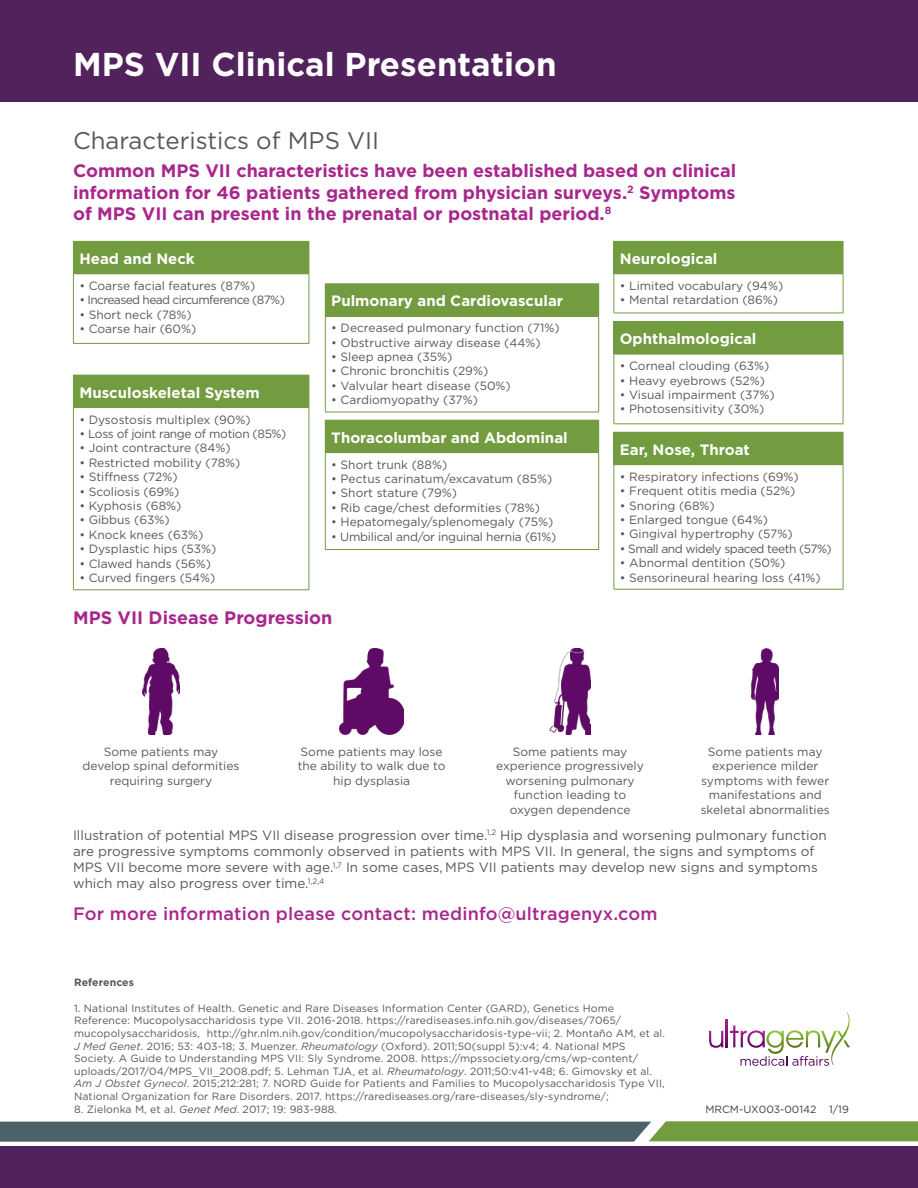
<style>
.page{position:relative;width:918px;height:1188px;background:#fff}
.page>*{position:absolute;margin:0;border:0;box-sizing:border-box;transform-origin:0 0}
.t1{font:700 33px "Gotham";color:#fff}
.t2{font:24px "Gotham";color:#57585a}
.t3{font:700 18px/21.6px "Gotham";color:#a8278c;text-align:justify}
.t4{font:500 18px "Gotham";letter-spacing:.01em;color:#a8278c}
.t5{font:700 15px "Gotham";color:#fff}
.t6{font:13.5px/16.2px "Gotham";color:#57585a}
.t7{font:12px/14.4px "Gotham";color:#57585a;text-align:center}
.t8{font:12px "Gotham";letter-spacing:-.02em;color:#57585a}
.t9{font:12px "Gotham";letter-spacing:-.05em;color:#57585a}
.t10{font:12px "Gotham";letter-spacing:-.04em;color:#57585a}
.t11{font:12px "Gotham";letter-spacing:-.03em;color:#57585a}
.t12{font:10.5px/12.6px "Gotham";letter-spacing:.01em;color:#57585a}
.t13{font:10.5px "Gotham";color:#3e3e3f}
.t14{font:700 10.5px "Gotham";letter-spacing:.01em;color:#57585a}
.s1{font-style:italic}
</style>
<div class="page">
<div style="left:0;top:0;width:918px;height:102px;background:#51225c"></div>
<div style="left:0;top:1147px;width:918px;height:41px;background:#51225c"></div>
<svg style="left:0;top:1121px;width:918px;height:21px;background:#607a66"></svg>
<svg style="left:709px;top:1031px;width:14px;height:17px"></svg>
<svg style="left:726px;top:1019px;width:2px;height:28px"></svg>
<svg style="left:730px;top:1012px;width:120px;height:54px"></svg>
<div style="left:325px;top:284px;width:274px;height:32px;background:#729c3f"></div>
<hr style="left:325px;top:317px;width:1px;height:95px;background:#729c3f">
<hr style="left:598px;top:317px;width:1px;height:95px;background:#729c3f">
<hr style="left:325px;top:412px;width:274px;height:1px;background:#729c3f">
<hr style="left:325px;top:283px;width:274px;height:1px;background:#729c3f">
<hr style="left:325px;top:316px;width:274px;height:1px;background:#729c3f">
<div style="left:73px;top:241px;width:236px;height:33px;background:#729c3f"></div>
<hr style="left:73px;top:274px;width:1px;height:69px;background:#729c3f">
<hr style="left:309px;top:274px;width:1px;height:69px;background:#729c3f">
<hr style="left:73px;top:343px;width:236px;height:1px;background:#729c3f">
<hr style="left:309px;top:242px;width:1px;height:31px;background:#729c3f">
<div style="left:614px;top:241px;width:229px;height:33px;background:#729c3f"></div>
<hr style="left:614px;top:274px;width:1px;height:39px;background:#729c3f">
<hr style="left:843px;top:274px;width:1px;height:39px;background:#729c3f">
<hr style="left:614px;top:313px;width:229px;height:1px;background:#729c3f">
<hr style="left:843px;top:242px;width:1px;height:31px;background:#729c3f">
<div style="left:614px;top:432px;width:229px;height:33px;background:#729c3f"></div>
<hr style="left:614px;top:465px;width:1px;height:124px;background:#729c3f">
<hr style="left:843px;top:465px;width:1px;height:124px;background:#729c3f">
<hr style="left:614px;top:589px;width:229px;height:1px;background:#729c3f">
<hr style="left:843px;top:433px;width:1px;height:31px;background:#729c3f">
<div style="left:325px;top:420px;width:274px;height:33px;background:#729c3f"></div>
<hr style="left:325px;top:453px;width:1px;height:96px;background:#729c3f">
<hr style="left:598px;top:453px;width:1px;height:96px;background:#729c3f">
<hr style="left:325px;top:549px;width:274px;height:1px;background:#729c3f">
<div style="left:73px;top:375px;width:236px;height:33px;background:#729c3f"></div>
<hr style="left:73px;top:408px;width:1px;height:181px;background:#729c3f">
<hr style="left:309px;top:408px;width:1px;height:181px;background:#729c3f">
<hr style="left:73px;top:589px;width:236px;height:1px;background:#729c3f">
<hr style="left:309px;top:376px;width:1px;height:31px;background:#729c3f">
<div style="left:614px;top:322px;width:229px;height:32px;background:#729c3f"></div>
<hr style="left:614px;top:355px;width:1px;height:68px;background:#729c3f">
<hr style="left:843px;top:355px;width:1px;height:68px;background:#729c3f">
<hr style="left:614px;top:423px;width:229px;height:1px;background:#729c3f">
<hr style="left:614px;top:321px;width:229px;height:1px;background:#729c3f">
<hr style="left:843px;top:322px;width:1px;height:32px;background:#729c3f">
<hr style="left:614px;top:354px;width:229px;height:1px;background:#729c3f">
<img style="left:143px;top:648px;width:36px;height:87px">
<img style="left:339px;top:648px;width:65px;height:87px">
<img style="left:550px;top:648px;width:40px;height:87px">
<img style="left:752px;top:648px;width:27px;height:87px">
<p class="t1" style="left:73px;top:45px;width:485px">MPS VII Clinical Presentation</p>
<p class="t2" style="left:73px;top:127px;width:308px">Characteristics of MPS VII</p>
<p class="t3" style="left:73px;top:159px;width:665px">Common MPS VII characteristics have been established based on clinical information for 46 patients gathered from physician surveys.<sup>2</sup> Symptoms of MPS VII can present in the prenatal or postnatal period.<sup>8</sup></p>
<p class="t5" style="left:79px;top:250px;width:117px">Head and Neck</p>
<p class="t7" style="left:79px;top:278px;width:178px">• Coarse facial features (87%)</p>
<p class="t9" style="left:79px;top:293px;width:207px">• Increased head circumference (87%)</p>
<p class="t7" style="left:79px;top:307px;width:114px">• Short neck (78%)</p>
<p class="t7" style="left:79px;top:321px;width:119px">• Coarse hair (60%)</p>
<p class="t5" style="left:79px;top:384px;width:182px">Musculoskeletal System</p>
<p class="t7" style="left:79px;top:412px;width:173px">• Dysostosis multiplex (90%)</p>
<p class="t11" style="left:79px;top:427px;width:209px">• Loss of joint range of motion (85%)</p>
<p class="t7" style="left:79px;top:441px;width:153px">• Joint contracture (84%)</p>
<p class="t7" style="left:79px;top:455px;width:163px">• Restricted mobility (78%)</p>
<p class="t7" style="left:79px;top:470px;width:100px">• Stiffness (72%)</p>
<p class="t7" style="left:79px;top:484px;width:102px">• Scoliosis (69%)</p>
<p class="t7" style="left:79px;top:498px;width:104px">• Kyphosis (68%)</p>
<p class="t7" style="left:79px;top:513px;width:92px">• Gibbus (63%)</p>
<p class="t7" style="left:79px;top:527px;width:125px">• Knock knees (63%)</p>
<p class="t7" style="left:79px;top:542px;width:139px">• Dysplastic hips (53%)</p>
<p class="t7" style="left:79px;top:556px;width:133px">• Clawed hands (56%)</p>
<p class="t7" style="left:79px;top:570px;width:138px">• Curved fingers (54%)</p>
<p class="t5" style="left:331px;top:292px;width:233px">Pulmonary and Cardiovascular</p>
<p class="t7" style="left:331px;top:321px;width:230px">• Decreased pulmonary function (71%)</p>
<p class="t7" style="left:331px;top:335px;width:211px">• Obstructive airway disease (44%)</p>
<p class="t7" style="left:331px;top:349px;width:122px">• Sleep apnea (35%)</p>
<p class="t7" style="left:331px;top:364px;width:158px">• Chronic bronchitis (29%)</p>
<p class="t7" style="left:331px;top:378px;width:181px">• Valvular heart disease (50%)</p>
<p class="t7" style="left:331px;top:393px;width:148px">• Cardiomyopathy (37%)</p>
<p class="t5" style="left:331px;top:429px;width:238px">Thoracolumbar and Abdominal</p>
<p class="t7" style="left:331px;top:457px;width:117px">• Short trunk (88%)</p>
<p class="t7" style="left:331px;top:471px;width:222px">• Pectus carinatum/excavatum (85%)</p>
<p class="t7" style="left:331px;top:486px;width:127px">• Short stature (79%)</p>
<p class="t7" style="left:331px;top:500px;width:210px">• Rib cage/chest deformities (78%)</p>
<p class="t7" style="left:331px;top:515px;width:223px">• Hepatomegaly/splenomegaly (75%)</p>
<p class="t8" style="left:331px;top:530px;width:227px">• Umbilical and/or inguinal hernia (61%)</p>
<p class="t3" style="left:73px;top:607px;width:261px">MPS VII Disease Progression</p>
<p class="t5" style="left:620px;top:250px;width:99px">Neurological</p>
<p class="t7" style="left:620px;top:278px;width:165px">• Limited vocabulary (94%)</p>
<p class="t7" style="left:620px;top:293px;width:160px">• Mental retardation (86%)</p>
<p class="t5" style="left:620px;top:330px;width:138px">Ophthalmological</p>
<p class="t7" style="left:620px;top:359px;width:151px">• Corneal clouding (63%)</p>
<p class="t7" style="left:620px;top:373px;width:147px">• Heavy eyebrows (52%)</p>
<p class="t7" style="left:620px;top:387px;width:156px">• Visual impairment (37%)</p>
<p class="t7" style="left:620px;top:402px;width:146px">• Photosensitivity (30%)</p>
<p class="t5" style="left:620px;top:441px;width:131px">Ear, Nose, Throat</p>
<p class="t7" style="left:620px;top:469px;width:180px">• Respiratory infections (69%)</p>
<p class="t7" style="left:620px;top:483px;width:177px">• Frequent otitis media (52%)</p>
<p class="t7" style="left:620px;top:498px;width:96px">• Snoring (68%)</p>
<p class="t7" style="left:620px;top:512px;width:150px">• Enlarged tongue (64%)</p>
<p class="t7" style="left:620px;top:527px;width:174px">• Gingival hypertrophy (57%)</p>
<p class="t10" style="left:620px;top:542px;width:213px">• Small and widely spaced teeth (57%)</p>
<p class="t7" style="left:620px;top:555px;width:167px">• Abnormal dentition (50%)</p>
<p class="t7" style="left:620px;top:570px;width:202px">• Sensorineural hearing loss (41%)</p>
<p class="t7" style="left:83px;top:744px;width:158px">Some patients may develop spinal deformities requiring surgery</p>
<p class="t7" style="left:298px;top:744px;width:149px">Some patients may lose the ability to walk due to hip dysplasia</p>
<p class="t7" style="left:496px;top:744px;width:149px">Some patients may experience progressively worsening pulmonary function leading to oxygen dependence</p>
<p class="t7" style="left:701px;top:744px;width:131px">Some patients may experience milder symptoms with fewer manifestations and skeletal abnormalities</p>
<p class="t6" style="left:73px;top:827px;width:755px">Illustration of potential MPS VII disease progression over time.<sup>1,2</sup> Hip dysplasia and worsening pulmonary function are progressive symptoms commonly observed in patients with MPS VII. In general, the signs and symptoms of MPS VII become more severe with age.<sup>1,7</sup> In some cases, MPS VII patients may develop new signs and symptoms which may also progress over time.<sup>1,2,4</sup></p>
<p class="t4" style="left:73px;top:903px;width:586px">For more information please contact: medinfo@ultragenyx.com</p>
<p class="t14" style="left:74px;top:976px;width:61px">References</p>
<p class="t12" style="left:74px;top:1002px;width:592px">1. National Institutes of Health. Genetic and Rare Diseases Information Center (GARD), Genetics Home Reference: Mucopolysaccharidosis type VII. 2016-2018. https://rarediseases.info.nih.gov/diseases/7065/ mucopolysaccharidosis, http://ghr.nlm.nih.gov/condition/mucopolysaccharidosis-type-vii; 2. Montaño AM, et al.<br><span class="s1">J Med Genet</span>. 2016; 53: 403-18; 3. Muenzer. <span class="s1">Rheumatology</span> (Oxford). 2011;50(suppl 5):v4; 4. National MPS Society. A Guide to Understanding MPS VII: Sly Syndrome. 2008. https://mpssociety.org/cms/wp-content/ uploads/2017/04/MPS_VII_2008.pdf; 5. Lehman TJA, et al. <span class="s1">Rheumatology</span>. 2011;50:v41-v48; 6. Gimovsky et al.<br><span class="s1">Am J Obstet Gynecol</span>. 2015;212:281; 7. NORD Guide for Patients and Families to Mucopolysaccharidosis Type VII, National Organization for Rare Disorders. 2017. https://rarediseases.org/rare-diseases/sly-syndrome/;</p>
<p class="t12" style="left:74px;top:1102px;width:265px">8. Zielonka M, et al. <span class="s1">Genet Med</span>. 2017; 19: 983-988.</p>
<p class="t13" style="left:706px;top:1103px;width:145px">MRCM-UX003-00142 1/19</p>
</div>
